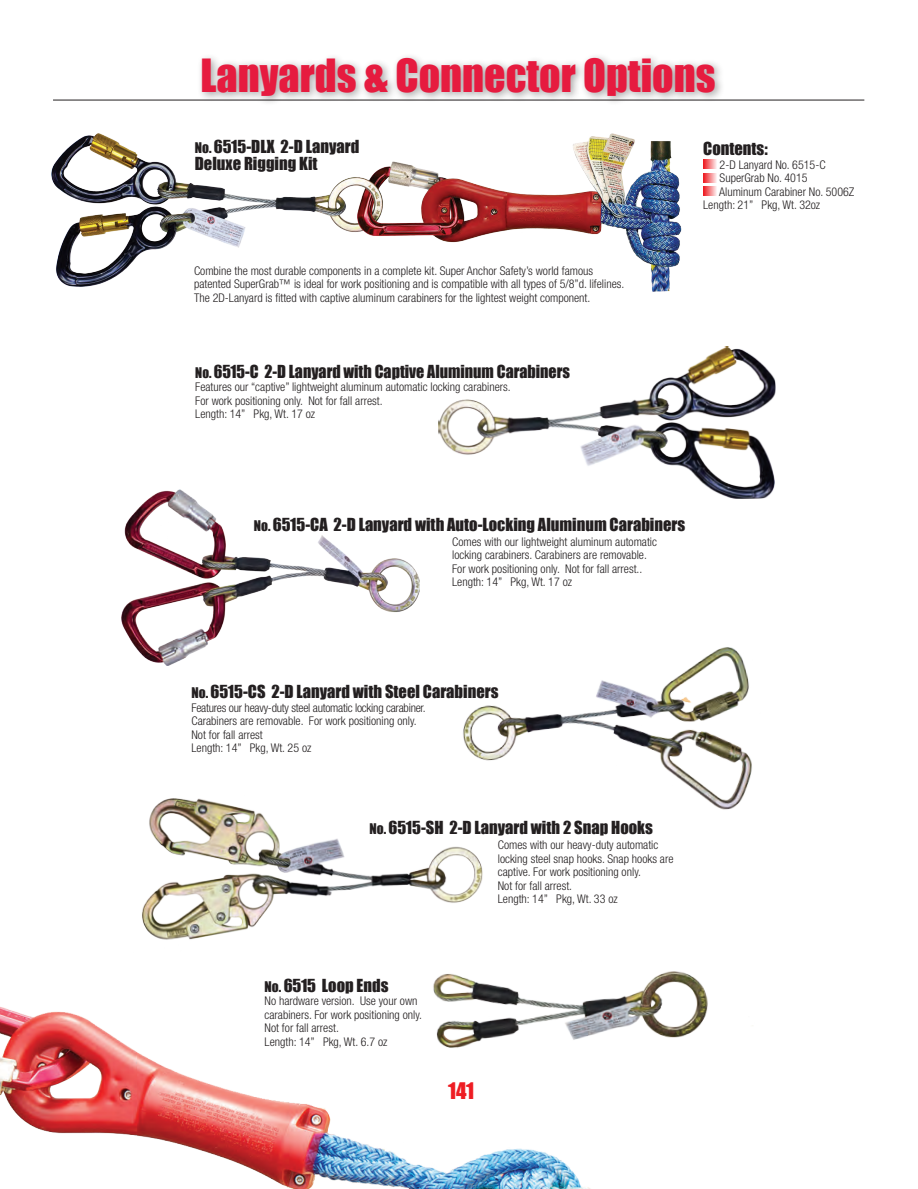
<style>
.page{position:relative;width:918px;height:1189px;background:#fff}
.page>*{position:absolute;margin:0;border:0;box-sizing:border-box;transform-origin:0 0}
.t1{font:42px "Impact";color:#e61b3f}
.t2{font:21px "Impact";color:#ee1d23}
.t3{font:16.5px/16.5px "Impact";color:#231f20}
.t4{font:300 condensed 12px/13.5px "Helvetica Neue";color:#231f20}
.s1{font-size:13.5px}
</style>
<div class="page">
<img style="left:0;top:578px;width:591px;height:611px">
<div style="left:197px;top:53px;width:528px;height:54px;background:#231f20;opacity:.4"></div>
<hr style="left:53px;top:100px;width:811px;height:1px;background:#231f20">
<img style="left:122px;top:489px;width:297px;height:176px">
<img style="left:453px;top:640px;width:299px;height:199px">
<img style="left:438px;top:346px;width:338px;height:153px">
<img style="left:130px;top:791px;width:356px;height:162px">
<img style="left:405px;top:950px;width:303px;height:124px">
<img style="left:51px;top:133px;width:631px;height:159px">
<svg style="left:703px;top:160px;width:13px;height:9px"></svg>
<svg style="left:703px;top:173px;width:13px;height:9px"></svg>
<svg style="left:703px;top:187px;width:13px;height:9px"></svg>
<h1 class="t1" style="left:201px;top:43px;width:516px">Lanyards &amp; Connector Options</h1>
<h3 class="t3" style="left:195px;top:138px;width:166px"><span class="s1">No.</span> 6515-DLX 2-D Lanyard<br>Deluxe Rigging Kit</h3>
<p class="t4" style="left:194px;top:264px;width:432px">Combine the most durable components in a complete kit. Super Anchor Safety’s world famous patented SuperGrab™ is ideal for work positioning and is compatible with all types of 5/8”d. lifelines.<br>The 2D-Lanyard is fitted with captive aluminum carabiners for the lightest weight component.</p>
<h3 class="t3" style="left:195px;top:363px;width:376px"><span class="s1">No.</span> 6515-C 2-D Lanyard with Captive Aluminum Carabiners</h3>
<p class="t4" style="left:195px;top:380px;width:317px">Features our “captive” lightweight aluminum automatic locking carabiners.<br>For work positioning only. Not for fall arrest.<br>Length: 14” Pkg, Wt. 17 oz</p>
<h3 class="t3" style="left:703px;top:140px;width:66px">Contents:</h3>
<p class="t4" style="left:719px;top:158px;width:107px">2-D Lanyard No. 6515-C</p>
<p class="t4" style="left:719px;top:171px;width:89px">SuperGrab No. 4015</p>
<p class="t4" style="left:719px;top:185px;width:137px">Aluminum Carabiner No. 5006Z</p>
<p class="t4" style="left:703px;top:198px;width:118px">Length: 21” Pkg, Wt. 32oz</p>
<h3 class="t3" style="left:254px;top:516px;width:433px"><span class="s1">No.</span> 6515-CA 2-D Lanyard with Auto-Locking Aluminum Carabiners</h3>
<p class="t4" style="left:452px;top:535px;width:206px">Comes with our lightweight aluminum automatic locking carabiners. Carabiners are removable.<br>For work positioning only. Not for fall arrest..<br>Length: 14” Pkg, Wt. 17 oz</p>
<h3 class="t3" style="left:191px;top:683px;width:308px"><span class="s1">No.</span> 6515-CS 2-D Lanyard with Steel Carabiners</h3>
<p class="t4" style="left:191px;top:701px;width:236px">Features our heavy-duty steel automatic locking carabiner.<br>Carabiners are removable. For work positioning only.<br>Not for fall arrest<br>Length: 14” Pkg, Wt. 25 oz</p>
<h3 class="t3" style="left:369px;top:819px;width:285px"><span class="s1">No.</span> 6515-SH 2-D Lanyard with 2 Snap Hooks</h3>
<p class="t4" style="left:498px;top:838px;width:177px">Comes with our heavy-duty automatic locking steel snap hooks. Snap hooks are captive. For work positioning only.<br>Not for fall arrest.<br>Length: 14” Pkg, Wt. 33 oz</p>
<h3 class="t3" style="left:264px;top:977px;width:125px"><span class="s1">No.</span> 6515 Loop Ends</h3>
<p class="t4" style="left:264px;top:994px;width:159px">No hardware version. Use your own carabiners. For work positioning only.<br>Not for fall arrest.<br>Length: 14” Pkg, Wt. 6.7 oz</p>
<h2 class="t2" style="left:448px;top:1074px;width:28px">141</h2>
</div>
